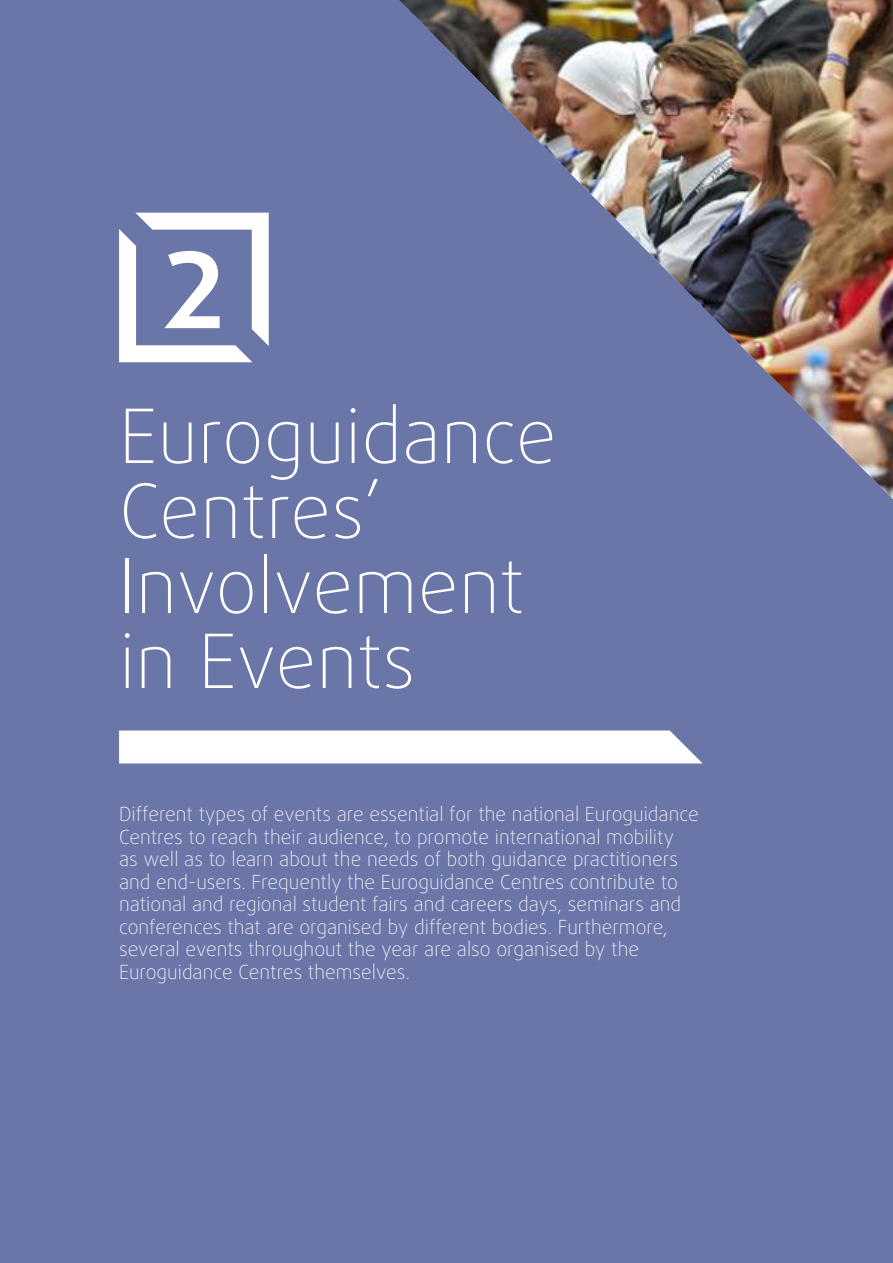
<style>
.page{position:relative;width:893px;height:1263px;background:#6b76a8}
.page>*{position:absolute;margin:0;border:0;box-sizing:border-box;transform-origin:0 0}
.t1{font:700 105px "Daxline Pro";color:#fff}
.t2{font:100 75px/75px "Daxline Pro";color:#fff}
.t3{font:100 19.5px/22.5px "Daxline Pro";color:#fff}
</style>
<div class="page">
<img style="left:399px;top:0;width:494px;height:499px">
<svg style="left:119px;top:213px;width:150px;height:149px"></svg>
<div style="left:119px;top:730px;width:583px;height:33px;background:#fff"></div>
<h1 class="t1" style="left:163px;top:221px;width:63px">2</h1>
<h2 class="t2" style="left:119px;top:399px;width:439px">Euroguidance<br>Centres’<br>Involvement in Events</h2>
<p class="t3" style="left:119px;top:803px;width:581px">Different types of events are essential for the national Euroguidance Centres to reach their audience, to promote international mobility<br>as well as to learn about the needs of both guidance practitioners and end-users. Frequently the Euroguidance Centres contribute to national and regional student fairs and careers days, seminars and conferences that are organised by different bodies. Furthermore, several events throughout the year are also organised by the Euroguidance Centres themselves.</p>
</div>
